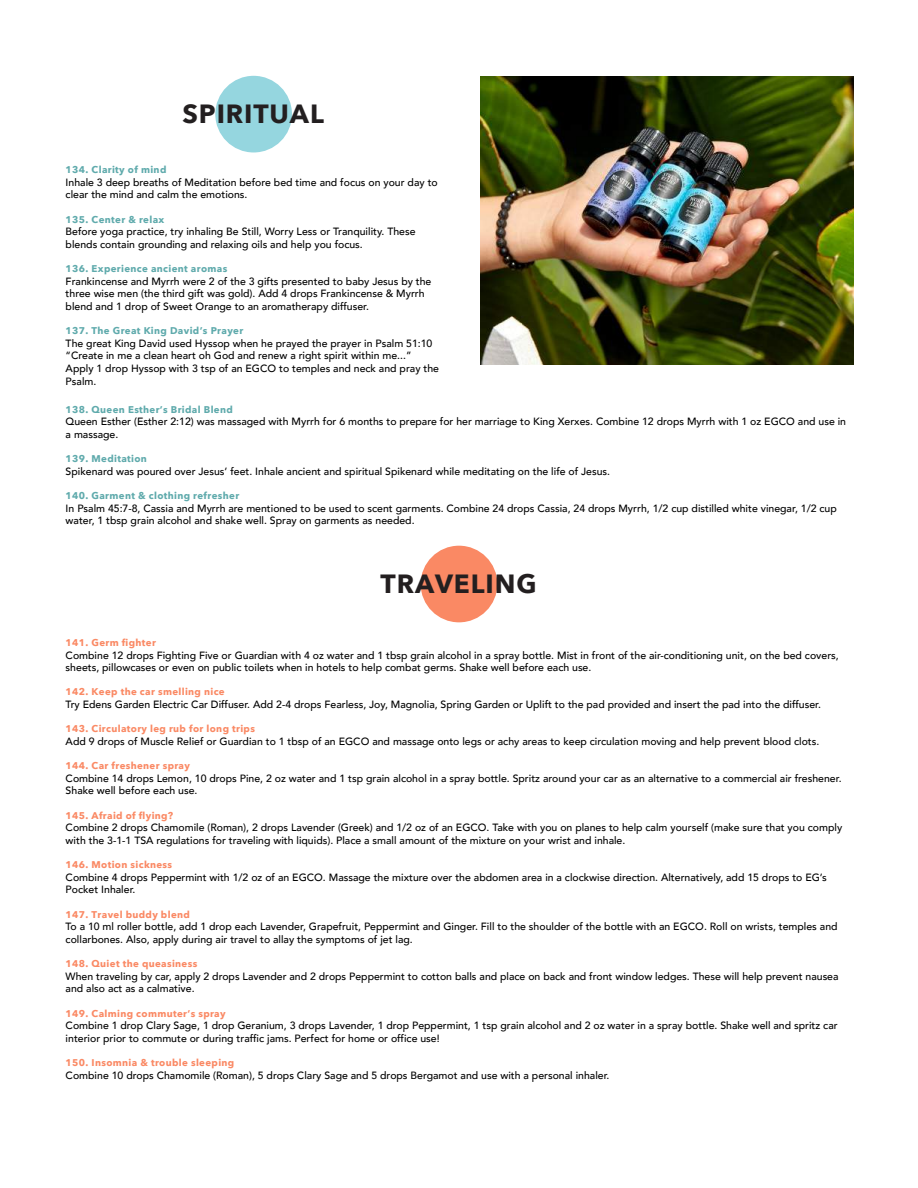
<style>
.page{position:relative;width:918px;height:1188px;background:#fff}
.page>*{position:absolute;margin:0;border:0;box-sizing:border-box;transform-origin:0 0}
.t1{font:700 26.25px "Avenir Next";letter-spacing:.035em;color:#231f20}
.t2{font:500 10.5px/12.6px "Avenir";color:#000}
.t3{font:700 9.75px "Avenir Next";letter-spacing:.035em;color:#fa8964}
.t4{font:700 9.75px "Avenir Next";letter-spacing:.035em;color:#5faaac}
</style>
<div class="page">
<div style="left:215px;top:76px;width:77px;height:76px;background:#95d6df;border-radius:50%"></div>
<div style="left:421px;top:546px;width:76px;height:76px;background:#fa8964;border-radius:50%"></div>
<img style="left:481px;top:77px;width:373px;height:288px">
<h1 class="t1" style="left:183px;top:91px;width:143px">SPIRITUAL</h1>
<p class="t4" style="left:66px;top:161px;width:102px">134. Clarity of mind</p>
<p class="t2" style="left:66px;top:175px;width:374px">Inhale 3 deep breaths of Meditation before bed time and focus on your day to clear the mind and calm the emotions.</p>
<p class="t4" style="left:66px;top:211px;width:100px">135. Center &amp; relax</p>
<p class="t2" style="left:66px;top:225px;width:351px">Before yoga practice, try inhaling Be Still, Worry Less or Tranquility. These blends contain grounding and relaxing oils and help you focus.</p>
<p class="t4" style="left:66px;top:260px;width:163px">136. Experience ancient aromas</p>
<p class="t2" style="left:66px;top:274px;width:367px">Frankincense and Myrrh were 2 of the 3 gifts presented to baby Jesus by the three wise men (the third gift was gold). Add 4 drops Frankincense &amp; Myrrh blend and 1 drop of Sweet Orange to an aromatherapy diffuser.</p>
<p class="t4" style="left:66px;top:322px;width:179px">137. The Great King David’s Prayer</p>
<p class="t2" style="left:66px;top:336px;width:375px">The great King David used Hyssop when he prayed the prayer in Psalm 51:10 “Create in me a clean heart oh God and renew a right spirit within me...” Apply 1 drop Hyssop with 3 tsp of an EGCO to temples and neck and pray the Psalm.</p>
<p class="t4" style="left:66px;top:401px;width:169px">138. Queen Esther’s Bridal Blend</p>
<p class="t2" style="left:66px;top:415px;width:782px">Queen Esther (Esther 2:12) was massaged with Myrrh for 6 months to prepare for her marriage to King Xerxes. Combine 12 drops Myrrh with 1 oz EGCO and use in a massage.</p>
<p class="t4" style="left:66px;top:450px;width:83px">139. Meditation</p>
<p class="t2" style="left:66px;top:464px;width:546px">Spikenard was poured over Jesus’ feet. Inhale ancient and spiritual Spikenard while meditating on the life of Jesus.</p>
<p class="t4" style="left:66px;top:487px;width:175px">140. Garment &amp; clothing refresher</p>
<p class="t2" style="left:66px;top:501px;width:773px">In Psalm 45:7-8, Cassia and Myrrh are mentioned to be used to scent garments. Combine 24 drops Cassia, 24 drops Myrrh, 1/2 cup distilled white vinegar, 1/2 cup water, 1 tbsp grain alcohol and shake well. Spray on garments as needed.</p>
<h1 class="t1" style="left:381px;top:561px;width:158px">TRAVELING</h1>
<p class="t3" style="left:66px;top:634px;width:92px">141. Germ fighter</p>
<p class="t2" style="left:66px;top:648px;width:775px">Combine 12 drops Fighting Five or Guardian with 4 oz water and 1 tbsp grain alcohol in a spray bottle. Mist in front of the air-conditioning unit, on the bed covers, sheets, pillowcases or even on public toilets when in hotels to help combat germs. Shake well before each use.</p>
<p class="t3" style="left:66px;top:684px;width:161px">142. Keep the car smelling nice</p>
<p class="t2" style="left:66px;top:698px;width:757px">Try Edens Garden Electric Car Diffuser. Add 2-4 drops Fearless, Joy, Magnolia, Spring Garden or Uplift to the pad provided and insert the pad into the diffuser.</p>
<p class="t3" style="left:66px;top:721px;width:191px">143. Circulatory leg rub for long trips</p>
<p class="t2" style="left:66px;top:734px;width:755px">Add 9 drops of Muscle Relief or Guardian to 1 tbsp of an EGCO and massage onto legs or achy areas to keep circulation moving and help prevent blood clots.</p>
<p class="t3" style="left:66px;top:757px;width:126px">144. Car freshener spray</p>
<p class="t2" style="left:66px;top:771px;width:777px">Combine 14 drops Lemon, 10 drops Pine, 2 oz water and 1 tsp grain alcohol in a spray bottle. Spritz around your car as an alternative to a commercial air freshener.<br>Shake well before each use.</p>
<p class="t3" style="left:66px;top:807px;width:109px">145. Afraid of flying?</p>
<p class="t2" style="left:66px;top:821px;width:778px">Combine 2 drops Chamomile (Roman), 2 drops Lavender (Greek) and 1/2 oz of an EGCO. Take with you on planes to help calm yourself (make sure that you comply with the 3-1-1 TSA regulations for traveling with liquids). Place a small amount of the mixture on your wrist and inhale.</p>
<p class="t3" style="left:66px;top:856px;width:108px">146. Motion sickness</p>
<p class="t2" style="left:66px;top:870px;width:763px">Combine 4 drops Peppermint with 1/2 oz of an EGCO. Massage the mixture over the abdomen area in a clockwise direction. Alternatively, add 15 drops to EG’s<br>Pocket Inhaler.</p>
<p class="t3" style="left:66px;top:906px;width:126px">147. Travel buddy blend</p>
<p class="t2" style="left:66px;top:920px;width:773px">To a 10 ml roller bottle, add 1 drop each Lavender, Grapefruit, Peppermint and Ginger. Fill to the shoulder of the bottle with an EGCO. Roll on wrists, temples and collarbones. Also, apply during air travel to allay the symptoms of jet lag.</p>
<p class="t3" style="left:66px;top:955px;width:133px">148. Quiet the queasiness</p>
<p class="t2" style="left:66px;top:969px;width:774px">When traveling by car, apply 2 drops Lavender and 2 drops Peppermint to cotton balls and place on back and front window ledges. These will help prevent nausea and also act as a calmative.</p>
<p class="t3" style="left:66px;top:1005px;width:162px">149. Calming commuter’s spray</p>
<p class="t2" style="left:66px;top:1019px;width:774px">Combine 1 drop Clary Sage, 1 drop Geranium, 3 drops Lavender, 1 drop Peppermint, 1 tsp grain alcohol and 2 oz water in a spray bottle. Shake well and spritz car interior prior to commute or during traffic jams. Perfect for home or office use!</p>
<p class="t3" style="left:66px;top:1054px;width:170px">150. Insomnia &amp; trouble sleeping</p>
<p class="t2" style="left:66px;top:1068px;width:545px">Combine 10 drops Chamomile (Roman), 5 drops Clary Sage and 5 drops Bergamot and use with a personal inhaler.</p>
</div>
